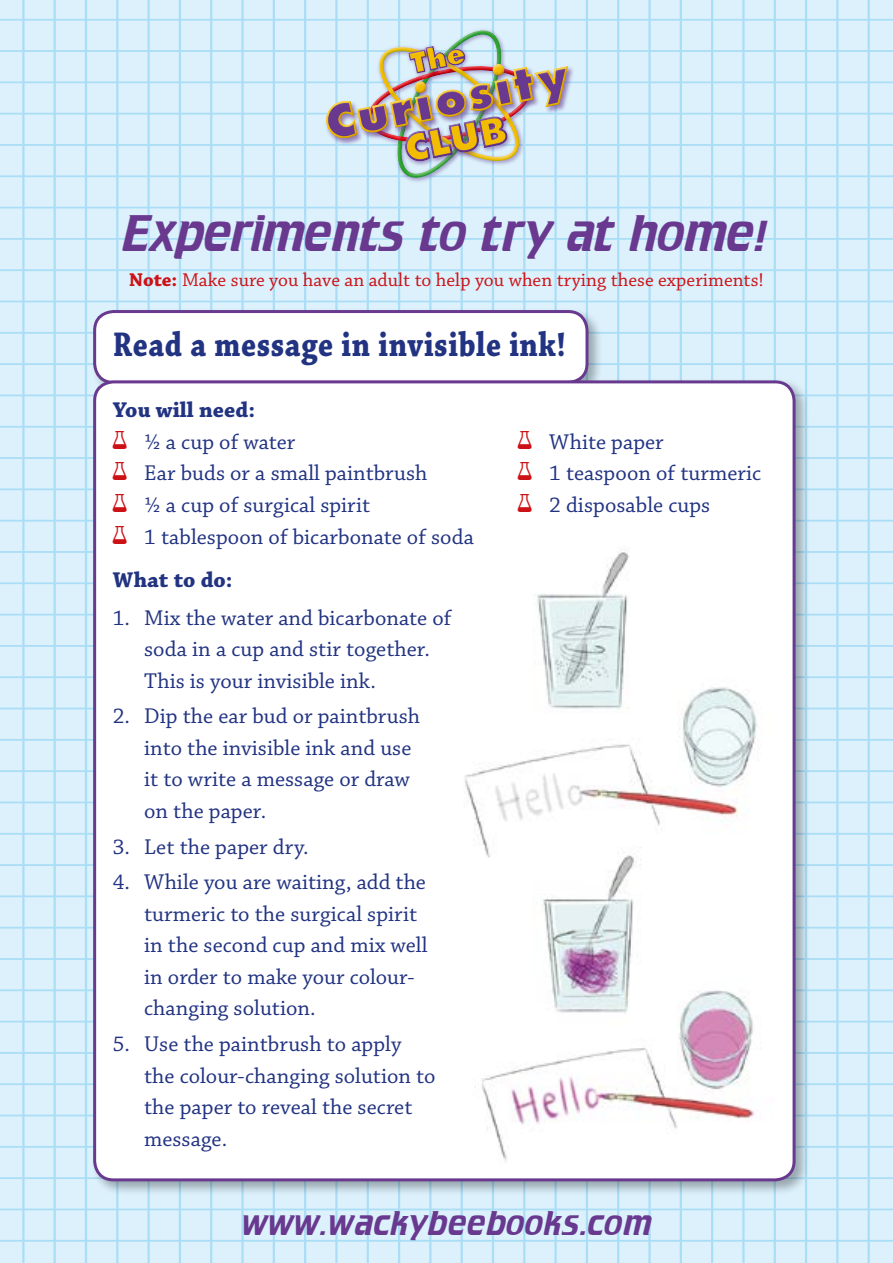
<style>
.page{position:relative;width:893px;height:1263px;background:#dcf1fc}
.page>*{position:absolute;margin:0;border:0;box-sizing:border-box;transform-origin:0 0}
.t1{font:45px "Crillee";letter-spacing:.01em;color:#68398e}
.t2{font:800 36.3px "Futura";color:#f2bc00}
.t3{font:700 36px "Chaparral Pro";letter-spacing:.02em;color:#223382;scale:.84 1}
.t4{font:30px "Crillee";letter-spacing:.04em;color:#68398e}
.t5{font:22.5px/31.5px "Chaparral Pro";color:#223382}
.t6{font:700 22.5px/31.5px "Chaparral Pro";letter-spacing:.005em;color:#223382}
.t7{font:19.5px "Chaparral Pro";color:#cc1216}
.s1{font-weight:700}
.s2{font-family:"Laser Atlasfont";font-weight:400;font-size:18px;color:#cc1216}
.s3{font-weight:400}
.s4{font-family:"Laser Atlasfont";font-size:18px;color:#cc1216}
</style>
<div class="page">
<hr style="left:0;top:19px;width:893px;height:2px;background:#aaddf6">
<hr style="left:0;top:50px;width:893px;height:2px;background:#aaddf6">
<hr style="left:0;top:81px;width:893px;height:2px;background:#aaddf6">
<hr style="left:0;top:113px;width:893px;height:2px;background:#aaddf6">
<hr style="left:0;top:144px;width:893px;height:2px;background:#aaddf6">
<hr style="left:0;top:175px;width:893px;height:2px;background:#aaddf6">
<hr style="left:0;top:207px;width:893px;height:1px;background:#aaddf6">
<hr style="left:0;top:238px;width:893px;height:2px;background:#aaddf6">
<hr style="left:0;top:269px;width:893px;height:2px;background:#aaddf6">
<hr style="left:0;top:301px;width:893px;height:1px;background:#aaddf6">
<hr style="left:0;top:332px;width:893px;height:2px;background:#aaddf6">
<hr style="left:0;top:363px;width:893px;height:2px;background:#aaddf6">
<hr style="left:0;top:395px;width:893px;height:1px;background:#aaddf6">
<hr style="left:0;top:426px;width:893px;height:2px;background:#aaddf6">
<hr style="left:0;top:457px;width:893px;height:2px;background:#aaddf6">
<hr style="left:0;top:488px;width:893px;height:2px;background:#aaddf6">
<hr style="left:0;top:520px;width:893px;height:1px;background:#aaddf6">
<hr style="left:0;top:551px;width:893px;height:2px;background:#aaddf6">
<hr style="left:0;top:582px;width:893px;height:2px;background:#aaddf6">
<hr style="left:0;top:614px;width:893px;height:1px;background:#aaddf6">
<hr style="left:0;top:645px;width:893px;height:2px;background:#aaddf6">
<hr style="left:0;top:676px;width:893px;height:2px;background:#aaddf6">
<hr style="left:0;top:708px;width:893px;height:1px;background:#aaddf6">
<hr style="left:0;top:739px;width:893px;height:2px;background:#aaddf6">
<hr style="left:0;top:770px;width:893px;height:2px;background:#aaddf6">
<hr style="left:0;top:801px;width:893px;height:2px;background:#aaddf6">
<hr style="left:0;top:833px;width:893px;height:2px;background:#aaddf6">
<hr style="left:0;top:864px;width:893px;height:2px;background:#aaddf6">
<hr style="left:0;top:895px;width:893px;height:2px;background:#aaddf6">
<hr style="left:0;top:927px;width:893px;height:1px;background:#aaddf6">
<hr style="left:0;top:958px;width:893px;height:2px;background:#aaddf6">
<hr style="left:0;top:989px;width:893px;height:2px;background:#aaddf6">
<hr style="left:0;top:1021px;width:893px;height:1px;background:#aaddf6">
<hr style="left:0;top:1052px;width:893px;height:2px;background:#aaddf6">
<hr style="left:0;top:1083px;width:893px;height:2px;background:#aaddf6">
<hr style="left:0;top:1115px;width:893px;height:1px;background:#aaddf6">
<hr style="left:0;top:1146px;width:893px;height:2px;background:#aaddf6">
<hr style="left:0;top:1177px;width:893px;height:2px;background:#aaddf6">
<hr style="left:0;top:1208px;width:893px;height:2px;background:#aaddf6">
<hr style="left:0;top:1240px;width:893px;height:1px;background:#aaddf6">
<hr style="left:22px;top:0;width:2px;height:1263px;background:#aaddf6">
<hr style="left:54px;top:0;width:2px;height:1263px;background:#aaddf6">
<hr style="left:85px;top:0;width:2px;height:1263px;background:#aaddf6">
<hr style="left:116px;top:0;width:2px;height:1263px;background:#aaddf6">
<hr style="left:179px;top:0;width:2px;height:1263px;background:#aaddf6">
<hr style="left:210px;top:0;width:2px;height:1263px;background:#aaddf6">
<hr style="left:241px;top:0;width:3px;height:1263px;background:#aaddf6">
<hr style="left:273px;top:0;width:2px;height:1263px;background:#aaddf6">
<hr style="left:304px;top:0;width:2px;height:1263px;background:#aaddf6">
<hr style="left:335px;top:0;width:3px;height:1263px;background:#aaddf6">
<hr style="left:367px;top:0;width:2px;height:1263px;background:#aaddf6">
<hr style="left:398px;top:0;width:2px;height:1263px;background:#aaddf6">
<hr style="left:429px;top:0;width:2px;height:1263px;background:#aaddf6">
<hr style="left:461px;top:0;width:2px;height:1263px;background:#aaddf6">
<hr style="left:492px;top:0;width:2px;height:1263px;background:#aaddf6">
<hr style="left:523px;top:0;width:2px;height:1263px;background:#aaddf6">
<hr style="left:554px;top:0;width:3px;height:1263px;background:#aaddf6">
<hr style="left:586px;top:0;width:2px;height:1263px;background:#aaddf6">
<hr style="left:617px;top:0;width:2px;height:1263px;background:#aaddf6">
<hr style="left:648px;top:0;width:3px;height:1263px;background:#aaddf6">
<hr style="left:680px;top:0;width:2px;height:1263px;background:#aaddf6">
<hr style="left:711px;top:0;width:2px;height:1263px;background:#aaddf6">
<hr style="left:742px;top:0;width:3px;height:1263px;background:#aaddf6">
<hr style="left:774px;top:0;width:2px;height:1263px;background:#aaddf6">
<hr style="left:805px;top:0;width:2px;height:1263px;background:#aaddf6">
<hr style="left:836px;top:0;width:2px;height:1263px;background:#aaddf6">
<hr style="left:868px;top:0;width:2px;height:1263px;background:#aaddf6">
<hr style="left:148px;top:0;width:2px;height:1263px;background:#aaddf6">
<div style="left:91px;top:308px;width:512px;height:90px;background:#000;opacity:.3"></div>
<div style="left:95px;top:312px;width:492px;height:70px;background:#fff;border-radius:19px"></div>
<div style="left:93px;top:310px;width:495px;height:74px;border:3px solid #68398e;border-radius:19px"></div>
<div style="left:91px;top:378px;width:719px;height:818px;background:#000;opacity:.3"></div>
<div style="left:95px;top:382px;width:699px;height:798px;background:#fff;border-radius:19px"></div>
<div style="left:93px;top:380px;width:703px;height:801px;border:3px solid #68398e;border-radius:19px"></div>
<img style="left:464px;top:550px;width:296px;height:612px">
<img style="left:320px;top:20px;width:258px;height:169px">
<h2 class="t2" style="left:401px;top:127px;width:105px;rotate:-11deg">Club</h2>
<h1 class="t1" style="left:122px;top:203px;width:650px">Experiments to try at home!</h1>
<p class="t7" style="left:129px;top:269px;width:636px"><span class="s1">Note:</span> Make sure you have an adult to help you when trying these experiments!</p>
<h3 class="t3" style="left:113px;top:324px;width:541px">Read a message in invisible ink!</h3>
<p class="t6" style="left:113px;top:395px;width:184px">You will need:<br><span class="s2">V</span> <span class="s3">½ a cup of water</span></p>
<p class="t5" style="left:518px;top:427px;width:147px"><span class="s4">V</span> White paper</p>
<p class="t5" style="left:113px;top:458px;width:316px"><span class="s4">V</span> Ear buds or a small paintbrush</p>
<p class="t5" style="left:518px;top:458px;width:245px"><span class="s4">V</span> 1 teaspoon of turmeric</p>
<p class="t5" style="left:113px;top:490px;width:259px"><span class="s4">V</span> ½ a cup of surgical spirit</p>
<p class="t5" style="left:518px;top:490px;width:194px"><span class="s4">V</span> 2 disposable cups</p>
<p class="t5" style="left:113px;top:516px;width:363px;line-height:43.2px"><span class="s4">V</span> 1 tablespoon of bicarbonate of soda<br><span class="s1">What to do:</span></p>
<p class="t5" style="left:144px;top:603px;width:309px;text-indent:-31px">1. Mix the water and bicarbonate of soda in a cup and stir together.<br>This is your invisible ink.</p>
<p class="t5" style="left:144px;top:701px;width:277px;text-indent:-31px">2. Dip the ear bud or paintbrush into the invisible ink and use it to write a message or draw on the paper.</p>
<p class="t5" style="left:113px;top:832px;width:198px">3. Let the paper dry.</p>
<p class="t5" style="left:144px;top:867px;width:285px;text-indent:-31px">4. While you are waiting, add the turmeric to the surgical spirit in the second cup and mix well in order to make your colour&shy;changing solution.</p>
<p class="t5" style="left:144px;top:1029px;width:293px;text-indent:-31px">5. Use the paintbrush to apply the colour-changing solution to the paper to reveal the secret message.</p>
<h3 class="t4" style="left:243px;top:1202px;width:410px">www.wackybeebooks.com</h3>
</div>
